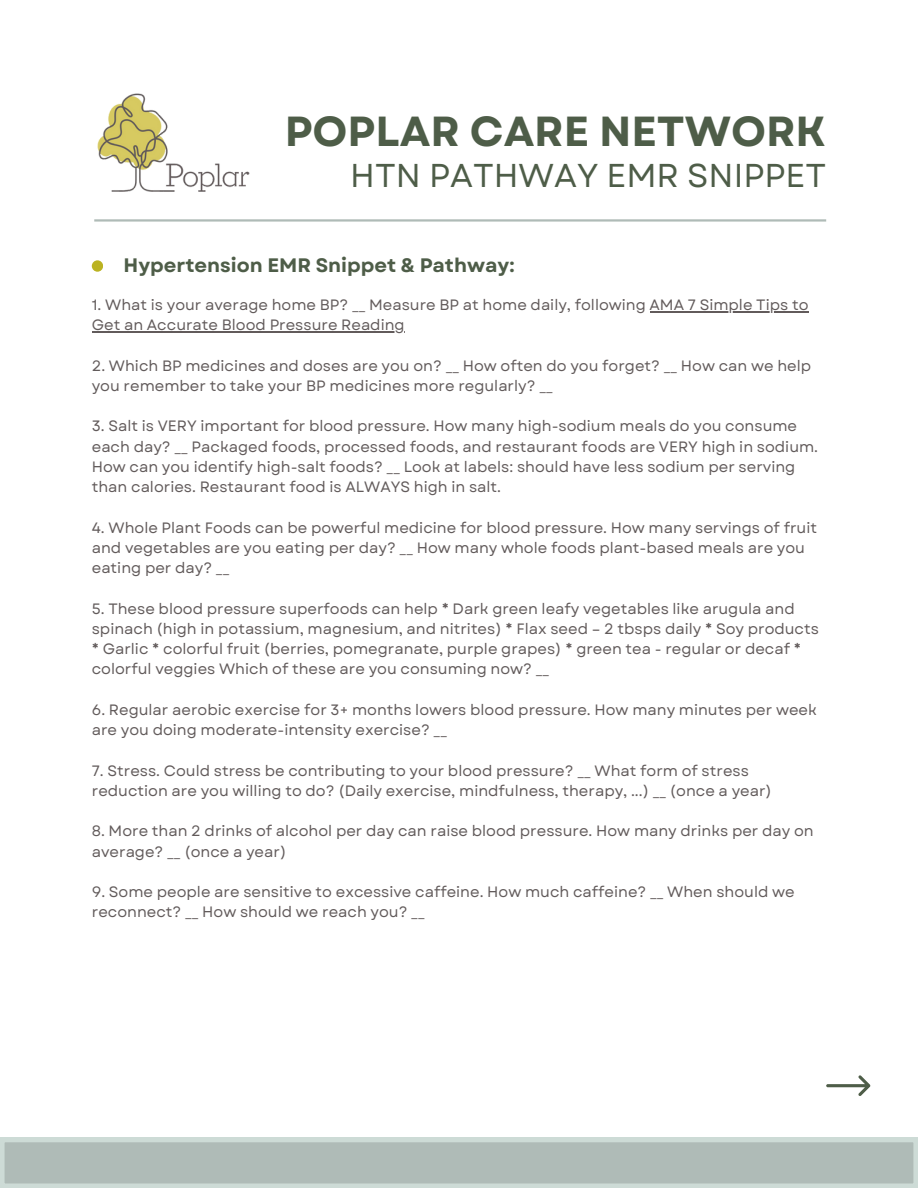
<style>
.page{position:relative;width:918px;height:1188px;background:#fff}
.page>*{position:absolute;margin:0;border:0;box-sizing:border-box;transform-origin:0 0}
.t1{font:700 42px "Garet";color:#4e5d48}
.t2{font:33px "Garet";color:#4e5d48}
.t3{font:700 19.5px "Garet";color:#4e5d48}
.t4{font:15px/20.2px "Garet";color:#625b5b}
</style>
<div class="page">
<img style="left:97px;top:93px;width:153px;height:99px">
<hr style="left:94px;top:219px;width:732px;height:3px;background:#afbbb7">
<svg style="left:0;top:1138px;width:918px;height:50px"></svg>
<svg style="left:826px;top:1075px;width:44px;height:21px"></svg>
<div style="left:92px;top:260px;width:11px;height:12px;background:#bbb322;border-radius:50%"></div>
<hr style="left:650px;top:311px;width:159px;height:1px;background:#625b5b">
<hr style="left:92px;top:331px;width:313px;height:1px;background:#625b5b">
<p class="t1" style="left:285px;top:101px;width:543px">POPLAR CARE NETWORK</p>
<p class="t2" style="left:350px;top:152px;width:477px">HTN PATHWAY EMR SNIPPET</p>
<p class="t3" style="left:124px;top:251px;width:392px">Hypertension EMR Snippet &amp; Pathway:</p>
<p class="t4" style="left:92px;top:295px;width:718px">1. What is your average home BP? __ Measure BP at home daily, following AMA 7 Simple Tips to<br>Get an Accurate Blood Pressure Reading</p>
<p class="t4" style="left:92px;top:355px;width:721px">2. Which BP medicines and doses are you on? __ How often do you forget? __ How can we help you remember to take your BP medicines more regularly? __</p>
<p class="t4" style="left:92px;top:416px;width:728px">3. Salt is VERY important for blood pressure. How many high-sodium meals do you consume each day? __ Packaged foods, processed foods, and restaurant foods are VERY high in sodium.<br>How can you identify high-salt foods? __ Look at labels: should have less sodium per serving than calories. Restaurant food is ALWAYS high in salt.</p>
<p class="t4" style="left:92px;top:517px;width:727px">4. Whole Plant Foods can be powerful medicine for blood pressure. How many servings of fruit and vegetables are you eating per day? __ How many whole foods plant-based meals are you eating per day? __</p>
<p class="t4" style="left:92px;top:598px;width:729px">5. These blood pressure superfoods can help * Dark green leafy vegetables like arugula and spinach (high in potassium, magnesium, and nitrites) * Flax seed – 2 tbsps daily * Soy products * Garlic * colorful fruit (berries, pomegranate, purple grapes) * green tea - regular or decaf * colorful veggies Which of these are you consuming now? __</p>
<p class="t4" style="left:92px;top:700px;width:727px">6. Regular aerobic exercise for 3+ months lowers blood pressure. How many minutes per week are you doing moderate-intensity exercise? __</p>
<p class="t4" style="left:92px;top:760px;width:682px">7. Stress. Could stress be contributing to your blood pressure? __ What form of stress reduction are you willing to do? (Daily exercise, mindfulness, therapy, ...) __ (once a year)</p>
<p class="t4" style="left:92px;top:821px;width:723px">8. More than 2 drinks of alcohol per day can raise blood pressure. How many drinks per day on average? __ (once a year)</p>
<p class="t4" style="left:92px;top:882px;width:704px">9. Some people are sensitive to excessive caffeine. How much caffeine? __ When should we reconnect? __ How should we reach you? __</p>
</div>
